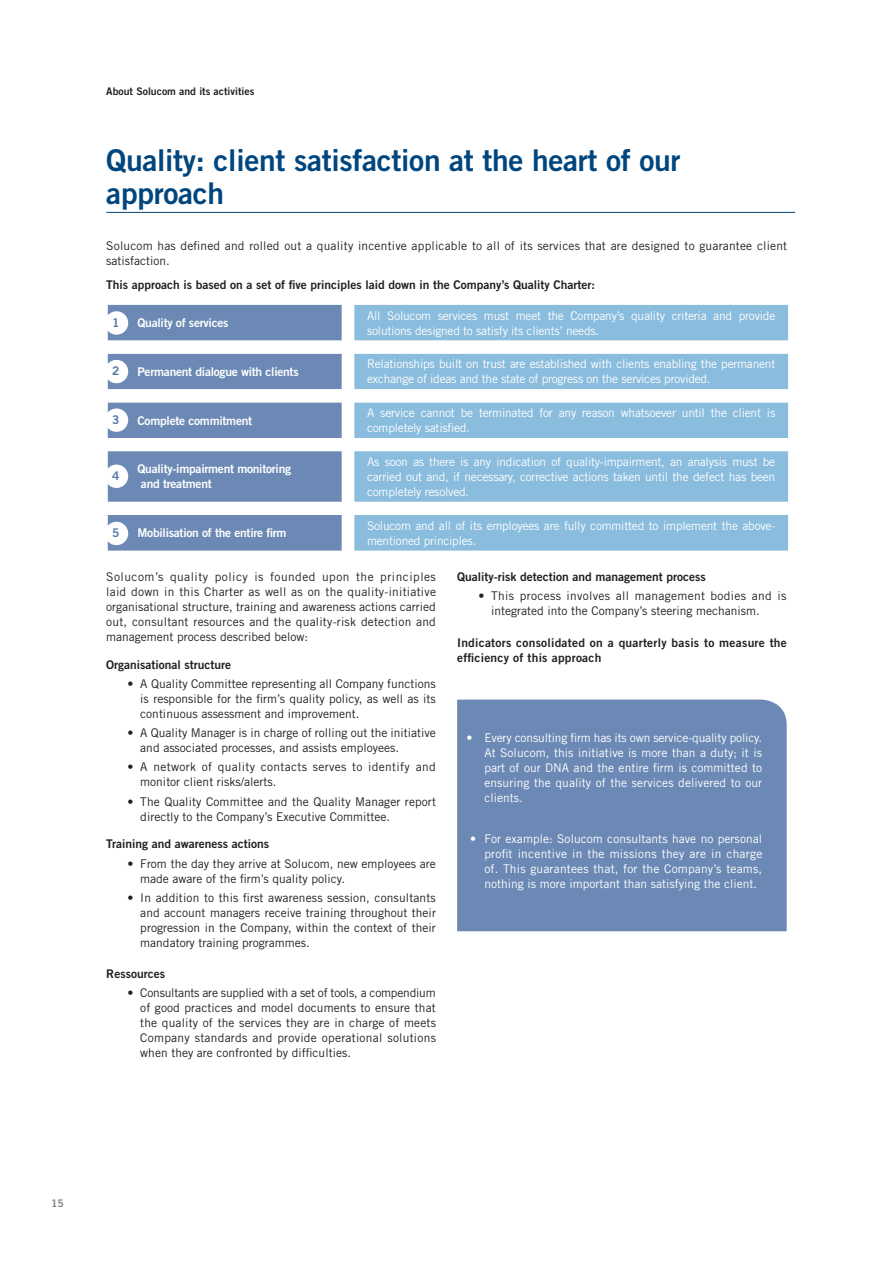
<style>
.page{position:relative;width:893px;height:1263px;background:#fff}
.page>*{position:absolute;margin:0;border:0;box-sizing:border-box;transform-origin:0 0}
.t1{font:30px/33px "Trade Gothic LT Std Bd 2";letter-spacing:-.01em;color:#00467e}
.t2{font:12px/15px "Trade Gothic LT Std";color:#231f20}
.t3{font:12px/15px "Trade Gothic LT Std";letter-spacing:-.02em;color:#fff}
.t4{font:12px "Trade Gothic LT Std Bd 2";color:#231f20}
.t5{font:12px/15px "Trade Gothic LT Std Bd 2";letter-spacing:-.02em;color:#fff}
.t6{font:12px/15px "Trade Gothic LT Std Bd 2";letter-spacing:.02em;color:#231f20}
.t7{font:12px/15px "Trade Gothic LT Std";letter-spacing:.03em;color:#231f20}
.t8{font:12px "Trade Gothic LT Std Bd 2";color:#5379a8}
.t9{font:10.5px "Trade Gothic LT Std Bd 2";color:#231f20}
.t10{font:10.5px "Trade Gothic LT Std Bd 2";color:#808285}
</style>
<div class="page">
<div style="left:457px;top:700px;width:330px;height:231px;background:#6b89b4"></div>
<hr style="left:106px;top:212px;width:689px;height:1px;background:#00467e">
<div style="left:108px;top:305px;width:234px;height:246px;background:#6b89b4"></div>
<div style="left:354px;top:305px;width:434px;height:246px;background:#89bcdd"></div>
<svg style="left:108px;top:341px;width:234px;height:174px"></svg>
<svg style="left:354px;top:341px;width:434px;height:174px;fill:#89bcdd"></svg>
<div style="left:105px;top:311px;width:23px;height:24px;background:#fff;border-radius:50%"></div>
<div style="left:105px;top:360px;width:23px;height:23px;background:#fff;border-radius:50%"></div>
<div style="left:105px;top:408px;width:23px;height:24px;background:#fff;border-radius:50%"></div>
<div style="left:105px;top:465px;width:23px;height:23px;background:#fff;border-radius:50%"></div>
<div style="left:105px;top:522px;width:23px;height:23px;background:#fff;border-radius:50%"></div>
<p class="t9" style="left:106px;top:84px;width:150px">About Solucom and its activities</p>
<p class="t1" style="left:106px;top:143px;width:576px">Quality: client satisfaction at the heart of our approach</p>
<p class="t2" style="left:106px;top:238px;width:682px">Solucom has defined and rolled out a quality incentive applicable to all of its services that are designed to guarantee client satisfaction.</p>
<p class="t4" style="left:106px;top:277px;width:490px">This approach is based on a set of five principles laid down in the Company’s Quality Charter:</p>
<p class="t8" style="left:112px;top:315px;width:9px">1</p>
<p class="t8" style="left:112px;top:364px;width:9px">2</p>
<p class="t8" style="left:112px;top:412px;width:9px">3</p>
<p class="t8" style="left:112px;top:468px;width:9px">4</p>
<p class="t8" style="left:112px;top:525px;width:9px">5</p>
<p class="t5" style="left:138px;top:315px;width:92px">Quality of services</p>
<p class="t3" style="left:367px;top:308px;width:410px">All Solucom services must meet the Company’s quality criteria and provide solutions designed to satisfy its clients’ needs.</p>
<p class="t5" style="left:138px;top:364px;width:163px">Permanent dialogue with clients</p>
<p class="t3" style="left:367px;top:356px;width:410px">Relationships built on trust are established with clients enabling the permanent exchange of ideas and the state of progress on the services provided.</p>
<p class="t5" style="left:138px;top:413px;width:116px">Complete commitment</p>
<p class="t3" style="left:367px;top:405px;width:410px">A service cannot be terminated for any reason whatsoever until the client is completely satisfied.</p>
<p class="t5" style="left:138px;top:461px;width:155px">Quality-impairment monitoring and treatment</p>
<p class="t3" style="left:367px;top:454px;width:410px;text-align:justify">As soon as there is any indication of quality-impairment, an analysis must be carried out and, if necessary, corrective actions taken until the defect has been completely resolved.</p>
<p class="t5" style="left:138px;top:525px;width:151px">Mobilisation of the entire firm</p>
<p class="t3" style="left:367px;top:518px;width:410px">Solucom and all of its employees are fully committed to implement the above&shy;mentioned principles.</p>
<p class="t2" style="left:106px;top:569px;width:331px;text-align:justify">Solucom’s quality policy is founded upon the principles laid down in this Charter as well as on the quality-initiative organisational structure, training and awareness actions carried out, consultant resources and the quality-risk detection and management process described below:</p>
<p class="t4" style="left:106px;top:657px;width:126px">Organisational structure</p>
<p class="t2" style="left:140px;top:676px;width:297px;text-align:justify;text-indent:-13px">• A Quality Committee representing all Company functions is responsible for the firm’s quality policy, as well as its continuous assessment and improvement.</p>
<p class="t2" style="left:140px;top:725px;width:297px;text-indent:-13px">• A Quality Manager is in charge of rolling out the initiative and associated processes, and assists employees.</p>
<p class="t7" style="left:140px;top:759px;width:297px;text-indent:-13px">• A network of quality contacts serves to identify and monitor client risks/alerts.</p>
<p class="t2" style="left:140px;top:794px;width:297px;text-indent:-13px">• The Quality Committee and the Quality Manager report directly to the Company’s Executive Committee.</p>
<p class="t4" style="left:106px;top:836px;width:164px">Training and awareness actions</p>
<p class="t2" style="left:140px;top:856px;width:297px;text-indent:-13px">• From the day they arrive at Solucom, new employees are made aware of the firm’s quality policy.</p>
<p class="t2" style="left:140px;top:890px;width:297px;text-align:justify;text-indent:-13px">• In addition to this first awareness session, consultants and account managers receive training throughout their progression in the Company, within the context of their mandatory training programmes.</p>
<p class="t4" style="left:106px;top:966px;width:60px">Ressources</p>
<p class="t2" style="left:140px;top:985px;width:297px;text-align:justify;text-indent:-13px">• Consultants are supplied with a set of tools, a compendium of good practices and model documents to ensure that the quality of the services they are in charge of meets Company standards and provide operational solutions when they are confronted by difficulties.</p>
<p class="t4" style="left:457px;top:569px;width:250px">Quality-risk detection and management process</p>
<p class="t2" style="left:491px;top:588px;width:297px;text-indent:-13px">• This process involves all management bodies and is integrated into the Company’s steering mechanism.</p>
<p class="t6" style="left:457px;top:635px;width:331px">Indicators consolidated on a quarterly basis to measure the efficiency of this approach</p>
<p class="t3" style="left:484px;top:730px;width:279px;text-align:justify;text-indent:-18px">• Every consulting firm has its own service-quality policy.<br>At Solucom, this initiative is more than a duty; it is part of our DNA and the entire firm is committed to ensuring the quality of the services delivered to our clients.</p>
<p class="t3" style="left:484px;top:831px;width:279px;text-align:justify;text-indent:-14px">• For example: Solucom consultants have no personal profit incentive in the missions they are in charge of. This guarantees that, for the Company’s teams, nothing is more important than satisfying the client.</p>
<p class="t10" style="left:51px;top:1196px;width:14px">15</p>
</div>
